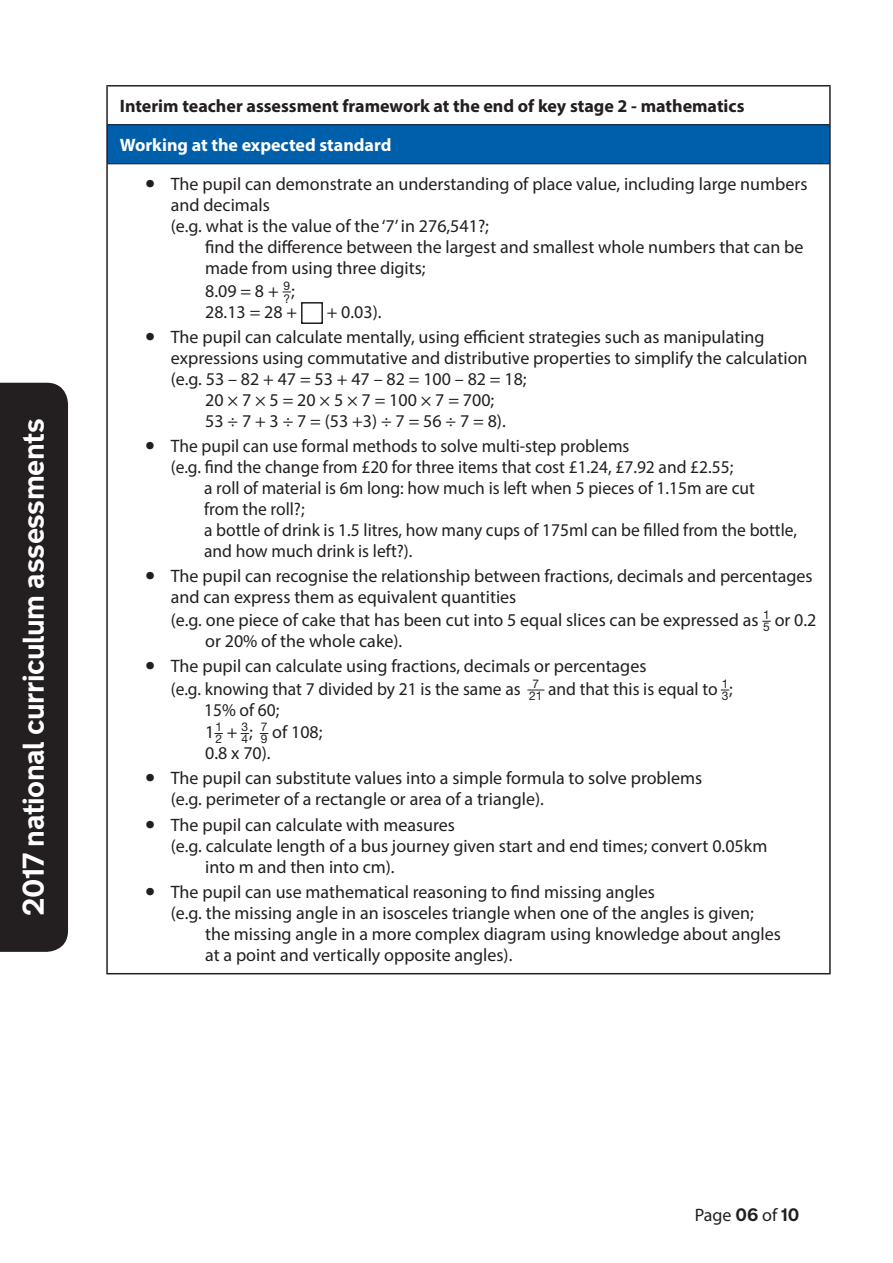
<style>
.page{position:relative;width:893px;height:1263px;background:#fff}
.page>*{position:absolute;margin:0;border:0;box-sizing:border-box;transform-origin:0 0}
.t1{font:700 30px "New Transport";letter-spacing:-.015em;color:#fff}
.t2{font:300 30px "New Transport";letter-spacing:-.02em;color:#fff}
.t3{font:18px/21px "Myriad Pro";color:#231f20}
.P__paragraph_text{font:700 18px "Myriad Pro";color:#231f20}
.P__paragraph_text-2{font:700 18px "Myriad Pro";color:#fff}
.t4{font:12px/12px "Helvetica Neue LT Std";color:#231f20}
.s1{font-size:36px}
.s2{font-family:"New Transport";font-weight:700}
</style>
<div class="page">
<div style="left:0;top:383px;width:68px;height:569px;background:#231f20"></div>
<div style="left:107px;top:125px;width:723px;height:39px;background:#005faa"></div>
<hr style="left:106px;top:85px;width:725px;height:2px;background:#231f20">
<hr style="left:106px;top:87px;width:2px;height:38px;background:#231f20">
<hr style="left:829px;top:87px;width:2px;height:38px;background:#231f20">
<hr style="left:106px;top:125px;width:2px;height:39px;background:#231f20">
<hr style="left:829px;top:125px;width:2px;height:39px;background:#231f20">
<hr style="left:106px;top:164px;width:2px;height:809px;background:#231f20">
<hr style="left:829px;top:164px;width:2px;height:809px;background:#231f20">
<hr style="left:106px;top:973px;width:725px;height:1px;background:#231f20">
<hr style="left:108px;top:124px;width:721px;height:1px;background:#231f20">
<hr style="left:108px;top:163px;width:721px;height:1px;background:#231f20">
<div style="left:301px;top:302px;width:22px;height:22px;border:2px solid #231f20"></div>
<svg style="left:527px;top:690px;width:17px;height:1px"></svg>
<h1 class="t1" style="left:14px;top:916px;width:499px;rotate:-90deg">2017 national curriculum assessments</h1>
<h1 class="t2" style="left:15px;top:881px;width:429px;rotate:-90deg">National Curriculum asse sments</h1>
<p class="P__paragraph_text" style="left:120px;top:94px;width:626px">Interim teacher assessment framework at the end of key stage 2 - mathematics</p>
<p class="P__paragraph_text-2" style="left:120px;top:133px;width:273px">Working at the expected standard</p>
<p class="t3" style="left:145px;top:173px;width:664px"><span class="s1">•</span> The pupil can demonstrate an understanding of place value, including large numbers</p>
<p class="t3" style="left:171px;top:194px;width:101px">and decimals</p>
<p class="t3" style="left:171px;top:215px;width:320px">(e.g. what is the value of the ‘7’ in 276,541?;</p>
<p class="t3" style="left:205px;top:236px;width:600px">find the difference between the largest and smallest whole numbers that can be</p>
<p class="t3" style="left:205px;top:257px;width:222px">made from using three digits;</p>
<p class="t3" style="left:205px;top:280px;width:75px">8.09 = 8 +</p>
<p class="t4" style="left:283px;top:279px;width:8px;line-height:13.5px">9 ?</p>
<p class="t3" style="left:205px;top:280px;width:94px;text-align:right">;<br>28.13 = 28 +</p>
<p class="t3" style="left:327px;top:301px;width:56px">+ 0.03).</p>
<p class="t3" style="left:145px;top:326px;width:621px"><span class="s1">•</span> The pupil can calculate mentally, using efficient strategies such as manipulating</p>
<p class="t3" style="left:171px;top:347px;width:638px">expressions using commutative and distributive properties to simplify the calculation</p>
<p class="t3" style="left:171px;top:368px;width:357px">(e.g. 53 – 82 + 47 = 53 + 47 – 82 = 100 – 82 = 18;</p>
<p class="t3" style="left:205px;top:389px;width:291px">20 × 7 × 5 = 20 × 5 × 7 = 100 × 7 = 700;</p>
<p class="t3" style="left:205px;top:410px;width:302px">53 ÷ 7 + 3 ÷ 7 = (53 +3) ÷ 7 = 56 ÷ 7 = 8).</p>
<p class="t3" style="left:145px;top:435px;width:486px"><span class="s1">•</span> The pupil can use formal methods to solve multi-step problems</p>
<p class="t3" style="left:171px;top:456px;width:564px">(e.g. find the change from £20 for three items that cost £1.24, £7.92 and £2.55;</p>
<p class="t3" style="left:204px;top:477px;width:552px">a roll of material is 6m long: how much is left when 5 pieces of 1.15m are cut</p>
<p class="t3" style="left:204px;top:498px;width:102px">from the roll?;</p>
<p class="t3" style="left:204px;top:519px;width:594px">a bottle of drink is 1.5 litres, how many cups of 175ml can be filled from the bottle,</p>
<p class="t3" style="left:204px;top:540px;width:210px">and how much drink is left?).</p>
<p class="t3" style="left:171px;top:565px;width:643px;line-height:21.8px;text-indent:-26px"><span class="s1">•</span> The pupil can recognise the relationship between fractions, decimals and percentages and can express them as equivalent quantities<br>(e.g. one piece of cake that has been cut into 5 equal slices can be expressed as</p>
<p class="t4" style="left:763px;top:609px;width:8px">1<br>5</p>
<p class="t3" style="left:775px;top:609px;width:43px">or 0.2</p>
<p class="t3" style="left:205px;top:630px;width:199px">or 20% of the whole cake).</p>
<p class="t3" style="left:171px;top:655px;width:477px;line-height:22.5px;text-indent:-26px"><span class="s1">•</span> The pupil can calculate using fractions, decimals or percentages (e.g. knowing that 7 divided by 21 is the same as</p>
<p class="t4" style="left:529px;top:677px;width:15px">7<br>21</p>
<p class="t3" style="left:548px;top:678px;width:171px">and that this is equal to</p>
<p class="t4" style="left:722px;top:677px;width:8px">1<br>3</p>
<p class="t3" style="left:729px;top:678px;width:5px">;</p>
<p class="t3" style="left:204px;top:698px;width:77px;line-height:22.5px">15% of 60;<br>1</p>
<p class="t4" style="left:215px;top:721px;width:8px">1<br>2</p>
<p class="t3" style="left:227px;top:721px;width:12px">+</p>
<p class="t4" style="left:242px;top:721px;width:8px">3<br>4</p>
<p class="t3" style="left:249px;top:721px;width:5px">;</p>
<p class="t4" style="left:261px;top:721px;width:8px">7<br>9</p>
<p class="t3" style="left:272px;top:721px;width:52px">of 108;</p>
<p class="t3" style="left:205px;top:742px;width:67px">0.8 x 70).</p>
<p class="t3" style="left:171px;top:768px;width:533px;text-indent:-26px"><span class="s1">•</span> The pupil can substitute values into a simple formula to solve problems (e.g. perimeter of a rectangle or area of a triangle).</p>
<p class="t3" style="left:145px;top:814px;width:311px"><span class="s1">•</span> The pupil can calculate with measures</p>
<p class="t3" style="left:171px;top:835px;width:598px">(e.g. calculate length of a bus journey given start and end times; convert 0.05km</p>
<p class="t3" style="left:205px;top:856px;width:191px">into m and then into cm).</p>
<p class="t3" style="left:145px;top:881px;width:511px"><span class="s1">•</span> The pupil can use mathematical reasoning to find missing angles</p>
<p class="t3" style="left:171px;top:902px;width:585px">(e.g. the missing angle in an isosceles triangle when one of the angles is given;</p>
<p class="t3" style="left:205px;top:923px;width:577px">the missing angle in a more complex diagram using knowledge about angles</p>
<p class="t3" style="left:205px;top:944px;width:309px">at a point and vertically opposite angles).</p>
<p class="t3" style="left:695px;top:1204px;width:106px">Page <span class="s2">06</span> of <span class="s2">10</span></p>
</div>
